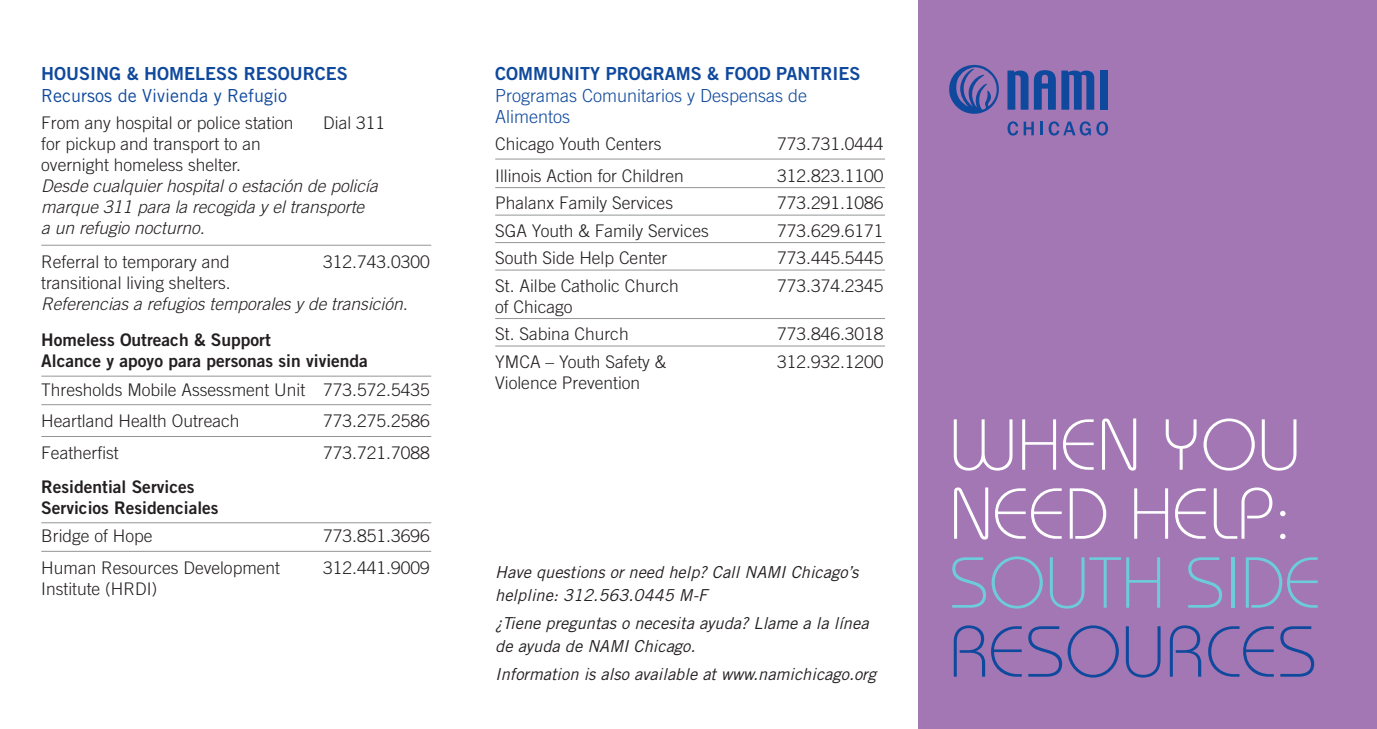
<style>
.page{position:relative;width:1377px;height:729px;background:#fff}
.page>*{position:absolute;margin:0;border:0;box-sizing:border-box;transform-origin:0 0}
.t1{font:300 72px/69px "Bauhaus";color:#fff}
.t2{font:300 72px "Bauhaus";color:#6dccdc}
.t3{font:300 72px "Bauhaus";color:#0f499d}
.t4{font:18px "Trade Gothic LT Std Bd 2";color:#0f499d}
.t5{font:300 18px/21px "Trade Gothic LT Std";color:#0f499d}
.t6{font:18px "Trade Gothic LT Std";color:#0f499d}
.t7{font:300 17.4px/21px "Trade Gothic LT Std";color:#231f20}
.t8{font:italic 300 17.4px/21px "Trade Gothic LT Std";color:#231f20}
.t9{font:17.4px/21px "Trade Gothic LT Std Bd 2";color:#231f20}
.t10{font:italic 16.5px/22.5px "Trade Gothic LT Std";color:#231f20}
</style>
<div class="page">
<div style="left:918px;top:0;width:459px;height:729px;background:#a277b3"></div>
<svg style="left:1008px;top:121px;width:10px;height:15px"></svg>
<svg style="left:1024px;top:122px;width:10px;height:13px"></svg>
<svg style="left:1040px;top:122px;width:3px;height:13px"></svg>
<svg style="left:1049px;top:121px;width:59px;height:15px"></svg>
<svg style="left:949px;top:64px;width:50px;height:50px"></svg>
<svg style="left:1007px;top:70px;width:87px;height:40px"></svg>
<div style="left:1100px;top:71px;width:8px;height:39px;background:#0f499d"></div>
<hr style="left:41px;top:245px;width:390px;height:1px;background:#939598">
<hr style="left:41px;top:376px;width:390px;height:1px;background:#939598">
<hr style="left:41px;top:404px;width:390px;height:1px;background:#939598">
<hr style="left:41px;top:436px;width:390px;height:1px;background:#939598">
<hr style="left:41px;top:522px;width:390px;height:1px;background:#939598">
<hr style="left:41px;top:551px;width:390px;height:1px;background:#939598">
<hr style="left:495px;top:159px;width:390px;height:1px;background:#939598">
<hr style="left:495px;top:187px;width:390px;height:1px;background:#939598">
<hr style="left:495px;top:215px;width:390px;height:1px;background:#939598">
<hr style="left:495px;top:242px;width:390px;height:1px;background:#939598">
<hr style="left:495px;top:270px;width:390px;height:1px;background:#939598">
<hr style="left:495px;top:318px;width:390px;height:1px;background:#939598">
<hr style="left:495px;top:346px;width:390px;height:1px;background:#939598">
<p class="t4" style="left:41px;top:63px;width:308px">HOUSING &amp; HOMELESS RESOURCES</p>
<p class="t6" style="left:41px;top:84px;width:247px">Recursos de Vivienda y Refugio</p>
<p class="t7" style="left:41px;top:112px;width:254px">From any hospital or police station</p>
<p class="t7" style="left:323px;top:112px;width:63px">Dial 311</p>
<p class="t7" style="left:41px;top:133px;width:221px">for pickup and transport to an overnight homeless shelter.</p>
<p class="t8" style="left:41px;top:176px;width:338px">Desde cualquier hospital o estación de policía marque 311 para la recogida y el transporte<br>a un refugio nocturno.</p>
<p class="t7" style="left:41px;top:251px;width:190px">Referral to temporary and</p>
<p class="t7" style="left:323px;top:251px;width:108px">312.743.0300</p>
<p class="t7" style="left:41px;top:272px;width:191px">transitional living shelters.</p>
<p class="t8" style="left:41px;top:294px;width:368px">Referencias a refugios temporales y de transición.</p>
<p class="t9" style="left:41px;top:329px;width:328px">Homeless Outreach &amp; Support<br>Alcance y apoyo para personas sin vivienda</p>
<p class="t7" style="left:41px;top:373px;width:390px;line-height:31.8px">Thresholds Mobile Assessment Unit 773.572.5435<br>Heartland Health Outreach</p>
<p class="t7" style="left:323px;top:411px;width:108px">773.275.2586</p>
<p class="t7" style="left:41px;top:442px;width:79px">Featherfist</p>
<p class="t7" style="left:323px;top:442px;width:108px">773.721.7088</p>
<p class="t9" style="left:41px;top:476px;width:179px">Residential Services<br>Servicios Residenciales</p>
<p class="t7" style="left:41px;top:525px;width:113px">Bridge of Hope</p>
<p class="t7" style="left:323px;top:525px;width:108px">773.851.3696</p>
<p class="t7" style="left:41px;top:557px;width:240px">Human Resources Development</p>
<p class="t7" style="left:323px;top:557px;width:108px">312.441.9009</p>
<p class="t7" style="left:41px;top:578px;width:118px">Institute (HRDI)</p>
<p class="t4" style="left:495px;top:63px;width:367px">COMMUNITY PROGRAMS &amp; FOOD PANTRIES</p>
<p class="t5" style="left:495px;top:84px;width:313px">Programas Comunitarios y Despensas de<br>Alimentos</p>
<p class="t7" style="left:495px;top:133px;width:168px">Chicago Youth Centers</p>
<p class="t7" style="left:777px;top:133px;width:108px">773.731.0444</p>
<p class="t7" style="left:495px;top:165px;width:190px">Illinois Action for Children</p>
<p class="t7" style="left:777px;top:165px;width:108px">312.823.1100</p>
<p class="t7" style="left:495px;top:192px;width:179px">Phalanx Family Services</p>
<p class="t7" style="left:777px;top:192px;width:108px">773.291.1086</p>
<p class="t7" style="left:495px;top:220px;width:215px">SGA Youth &amp; Family Services</p>
<p class="t7" style="left:777px;top:220px;width:108px">773.629.6171</p>
<p class="t7" style="left:495px;top:247px;width:174px">South Side Help Center</p>
<p class="t7" style="left:777px;top:247px;width:108px">773.445.5445</p>
<p class="t7" style="left:495px;top:275px;width:185px">St. Ailbe Catholic Church</p>
<p class="t7" style="left:777px;top:275px;width:108px">773.374.2345</p>
<p class="t7" style="left:495px;top:292px;width:135px;line-height:27.6px">of Chicago<br>St. Sabina Church</p>
<p class="t7" style="left:777px;top:323px;width:108px">773.846.3018</p>
<p class="t7" style="left:495px;top:351px;width:173px">YMCA – Youth Safety &amp;</p>
<p class="t7" style="left:777px;top:351px;width:108px">312.932.1200</p>
<p class="t7" style="left:495px;top:372px;width:147px">Violence Prevention</p>
<p class="t10" style="left:495px;top:561px;width:365px">Have questions or need help? Call NAMI Chicago’s helpline: 312.563.0445 M-F</p>
<p class="t10" style="left:495px;top:612px;width:375px">¿Tiene preguntas o necesita ayuda? Llame a la línea de ayuda de NAMI Chicago.</p>
<p class="t10" style="left:495px;top:663px;width:382px">Information is also available at www.namichicago.org</p>
<h1 class="t1" style="left:949px;top:410px;width:354px">WHEN YOU<br>NEED HELP:</h1>
<h1 class="t2" style="left:949px;top:540px;width:374px">SOUTH SIDE</h1>
<h1 class="t3" style="left:949px;top:609px;width:370px">RESOURCES</h1>
</div>
